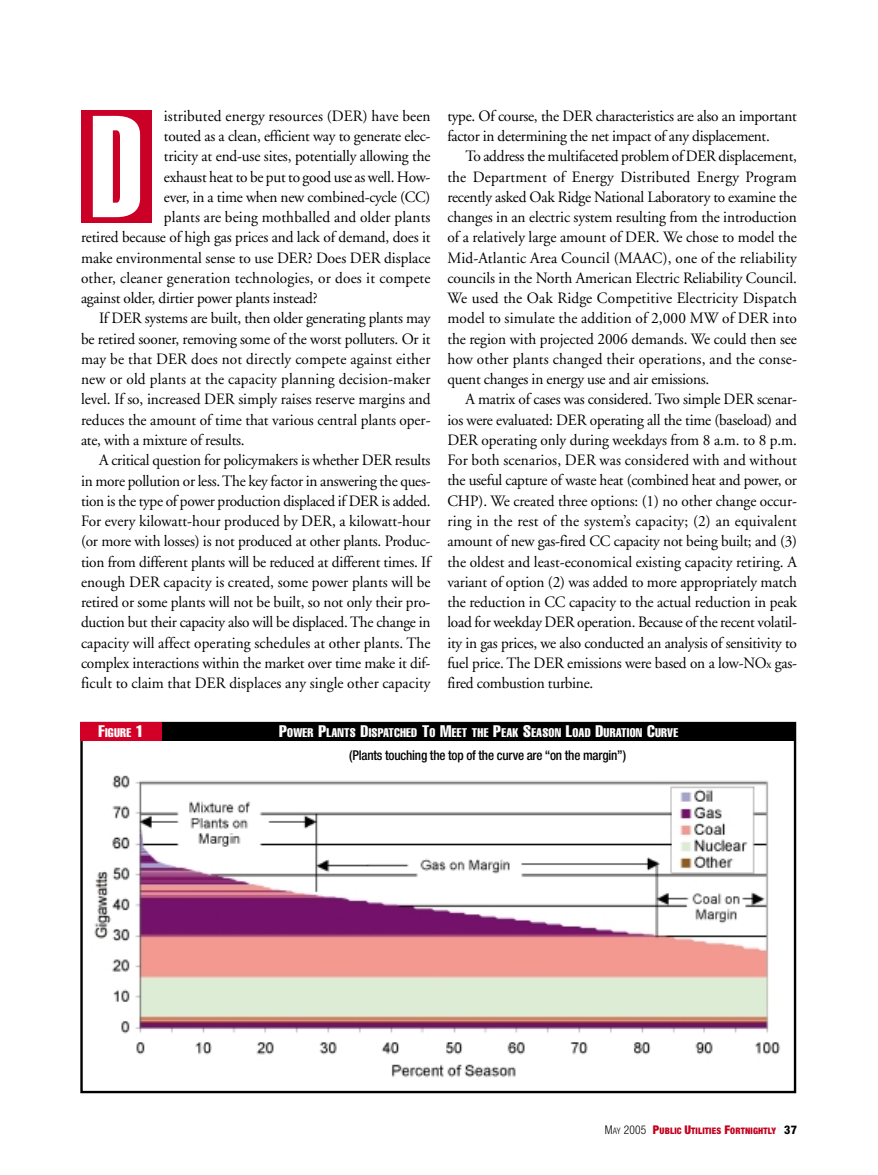
<style>
.page{position:relative;width:878px;height:1175px;background:#fff}
.page>*{position:absolute;margin:0;border:0;box-sizing:border-box;transform-origin:0 0}
.t1{font:142.2px "Helvetica Extra Compressed";color:#fff}
.t2{font:extra-condensed 16.5px "Helvetica";color:#fff}
.t3{font:15.75px/20.2px "Adobe Garamond";letter-spacing:-.01em;color:#000;text-align:justify}
.t4{font:15.75px "Adobe Garamond";letter-spacing:.01em;color:#000}
.t5{font:500 condensed 13.5px "Helvetica Neue";letter-spacing:-.015em;color:#000}
.t6{font:extra-condensed 12.3px "Helvetica";letter-spacing:.02em;color:#fff}
.t7{font:900 condensed 9px "Helvetica Neue";letter-spacing:.02em;color:#c3001e}
.s1{font-weight:600;font-size:7.8px}
.s2{font-size:16.5px}
.s3{font-weight:300;font-size:12px;color:#000}
.s4{font-weight:300;color:#000}
.s5{font-size:12px}
.s6{font-weight:800;font-size:12px;color:#000}
</style>
<div class="page">
<div style="left:82px;top:110px;width:70px;height:112px;background:#cb0026"></div>
<img style="left:94px;top:775px;width:687px;height:303px">
<div style="left:80px;top:722px;width:716px;height:18px;background:#000"></div>
<div style="left:80px;top:722px;width:81px;height:18px;background:#d20026"></div>
<p class="t1" style="left:90px;top:116px;width:54px">D</p>
<p class="t4" style="left:164px;top:109px;width:268px">istributed energy resources (DER) have been</p>
<p class="t3" style="left:164px;top:127px;width:267px">touted as a clean, efficient way to generate elec-</p>
<p class="t3" style="left:164px;top:148px;width:268px">tricity at end-use sites, potentially allowing the</p>
<p class="t3" style="left:164px;top:168px;width:267px">exhaust heat to be put to good use as well. How-</p>
<p class="t3" style="left:164px;top:188px;width:268px">ever, in a time when new combined-cycle (CC)</p>
<p class="t4" style="left:164px;top:211px;width:268px">plants are being mothballed and older plants</p>
<p class="t3" style="left:81px;top:229px;width:351px">retired because of high gas prices and lack of demand, does it</p>
<p class="t3" style="left:81px;top:249px;width:351px">make environmental sense to use DER? Does DER displace</p>
<p class="t4" style="left:81px;top:271px;width:351px">other, cleaner generation technologies, or does it compete</p>
<p class="t3" style="left:81px;top:289px;width:238px">against older, dirtier power plants instead?</p>
<p class="t3" style="left:81px;top:310px;width:351px;text-indent:18px">If DER systems are built, then older generating plants may be retired sooner, removing some of the worst polluters. Or it may be that DER does not directly compete against either new or old plants at the capacity planning decision-maker level. If so, increased DER simply raises reserve margins and reduces the amount of time that various central plants oper&shy;ate, with a mixture of results.</p>
<p class="t3" style="left:81px;top:451px;width:351px;text-indent:18px">A critical question for policymakers is whether DER results in more pollution or less. The key factor in answering the ques&shy;tion is the type of power production displaced if DER is added.<br>For every kilowatt-hour produced by DER, a kilowatt-hour (or more with losses) is not produced at other plants. Produc&shy;tion from different plants will be reduced at different times. If enough DER capacity is created, some power plants will be retired or some plants will not be built, so not only their pro&shy;duction but their capacity also will be displaced. The change in capacity will affect operating schedules at other plants. The complex interactions within the market over time make it dif&shy;ficult to claim that DER displaces any single other capacity</p>
<p class="t3" style="left:447px;top:107px;width:351px">type. Of course, the DER characteristics are also an important factor in determining the net impact of any displacement.</p>
<p class="t3" style="left:447px;top:148px;width:351px;text-indent:18px">To address the multifaceted problem of DER displacement, the Department of Energy Distributed Energy Program recently asked Oak Ridge National Laboratory to examine the changes in an electric system resulting from the introduction of a relatively large amount of DER. We chose to model the Mid-Atlantic Area Council (MAAC), one of the reliability councils in the North American Electric Reliability Council.<br>We used the Oak Ridge Competitive Electricity Dispatch model to simulate the addition of 2,000 MW of DER into the region with projected 2006 demands. We could then see how other plants changed their operations, and the conse&shy;quent changes in energy use and air emissions.</p>
<p class="t3" style="left:447px;top:391px;width:351px;text-indent:18px">A matrix of cases was considered. Two simple DER scenar&shy;ios were evaluated: DER operating all the time (baseload) and DER operating only during weekdays from 8 a.m. to 8 p.m.<br>For both scenarios, DER was considered with and without the useful capture of waste heat (combined heat and power, or CHP). We created three options: (1) no other change occur&shy;ring in the rest of the system’s capacity; (2) an equivalent amount of new gas-fired CC capacity not being built; and (3) the oldest and least-economical existing capacity retiring. A variant of option (2) was added to more appropriately match the reduction in CC capacity to the actual reduction in peak load for weekday DER operation. Because of the recent volatil&shy;ity in gas prices, we also conducted an analysis of sensitivity to fuel price. The DER emissions were based on a low-NO<span class="s1">X</span> gas&shy;fired combustion turbine.</p>
<p class="t6" style="left:99px;top:728px;width:47px"><span class="s2">F</span>IGURE <span class="s2">1</span></p>
<p class="t6" style="left:279px;top:728px;width:139px"><span class="s2">P</span>OWER <span class="s2">P</span>LANTS <span class="s2">D</span>ISPATCHED</p>
<p class="t2" style="left:422px;top:725px;width:9px">T</p>
<p class="t6" style="left:429px;top:728px;width:250px">O <span class="s2">M</span>EET THE <span class="s2">P</span>EAK <span class="s2">S</span>EASON <span class="s2">L</span>OAD <span class="s2">D</span>URATION URVE</p>
<p class="t2" style="left:647px;top:725px;width:9px">C</p>
<p class="t5" style="left:349px;top:750px;width:278px">(Plants touching the top of the curve are “on the margin”)</p>
<p class="t7" style="left:605px;top:1127px;width:193px"><span class="s3">M</span><span class="s4">AY</span> <span class="s3">2005</span> <span class="s5">P</span>UBLIC <span class="s5">U</span>TILITIES <span class="s5">F</span>ORTNIGHTLY <span class="s6">37</span></p>
</div>
